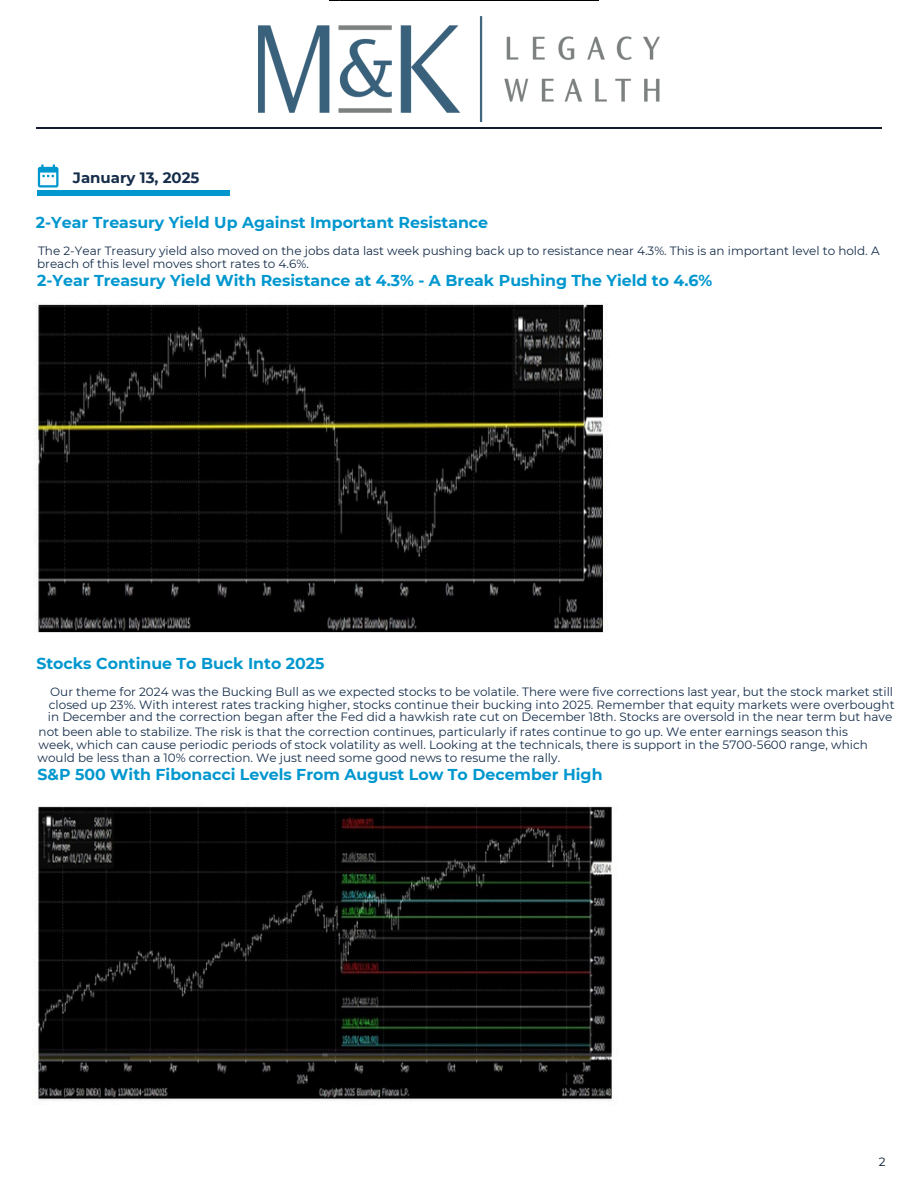
<style>
.page{position:relative;width:918px;height:1188px;background:#fff}
.page>*{position:absolute;margin:0;border:0;box-sizing:border-box;transform-origin:0 0}
.t1{font:700 15.75px "Montserrat";color:#0097ce}
.t2{font:700 15px "Montserrat";color:#162d4a}
.t3{font:12px/12.3px "Montserrat";color:#152d4a;text-align:justify}
.t4{font:12px "Montserrat";color:#00182f}
</style>
<div class="page">
<svg style="left:38px;top:165px;width:21px;height:23px"></svg>
<hr style="left:38px;top:191px;width:192px;height:4px;background:#0097ce">
<hr style="left:36px;top:127px;width:846px;height:2px;background:#121b2e">
<img style="left:329px;top:0;width:269px;height:1px">
<img style="left:34px;top:304px;width:570px;height:329px">
<img style="left:38px;top:806px;width:574px;height:295px">
<img style="left:259px;top:17px;width:400px;height:105px">
<p class="t2" style="left:73px;top:168px;width:128px">January 13, 2025</p>
<p class="t1" style="left:36px;top:212px;width:454px">2-Year Treasury Yield Up Against Important Resistance</p>
<h1 class="t3" style="left:38px;top:244px;width:843px">The 2-Year Treasury yield also moved on the jobs data last week pushing back up to resistance near 4.3%. This is an important level to hold. A</h1>
<h1 class="t3" style="left:37px;top:257px;width:273px">breach of this level moves short rates to 4.6%.</h1>
<h1 class="t1" style="left:37px;top:271px;width:677px">2-Year Treasury Yield With Resistance at 4.3% - A Break Pushing The Yield to 4.6%</h1>
<p class="t1" style="left:36px;top:654px;width:290px">Stocks Continue To Buck Into 2025</p>
<p class="t3" style="left:48px;top:686px;width:848px">Our theme for 2024 was the Bucking Bull as we expected stocks to be volatile. There were five corrections last year, but the stock market still closed up 23%. With interest rates tracking higher, stocks continue their bucking into 2025. Remember that equity markets were overbought in December and the correction began after the Fed did a hawkish rate cut on December 18th. Stocks are oversold in the near term but have</p>
<h2 class="t3" style="left:39px;top:726px;width:811px">not been able to stabilize. The risk is that the correction continues, particularly if rates continue to go up. We enter earnings season this</h2>
<p class="t3" style="left:39px;top:739px;width:831px">week, which can cause periodic periods of stock volatility as well. Looking at the technicals, there is support in the 5700-5600 range, which</p>
<h1 class="t3" style="left:38px;top:752px;width:524px">would be less than a 10% correction. We just need some good news to resume the rally.</h1>
<p class="t1" style="left:38px;top:765px;width:566px">S&amp;P 500 With Fibonacci Levels From August Low To December High</p>
<p class="t4" style="left:879px;top:1155px;width:8px">2</p>
</div>
